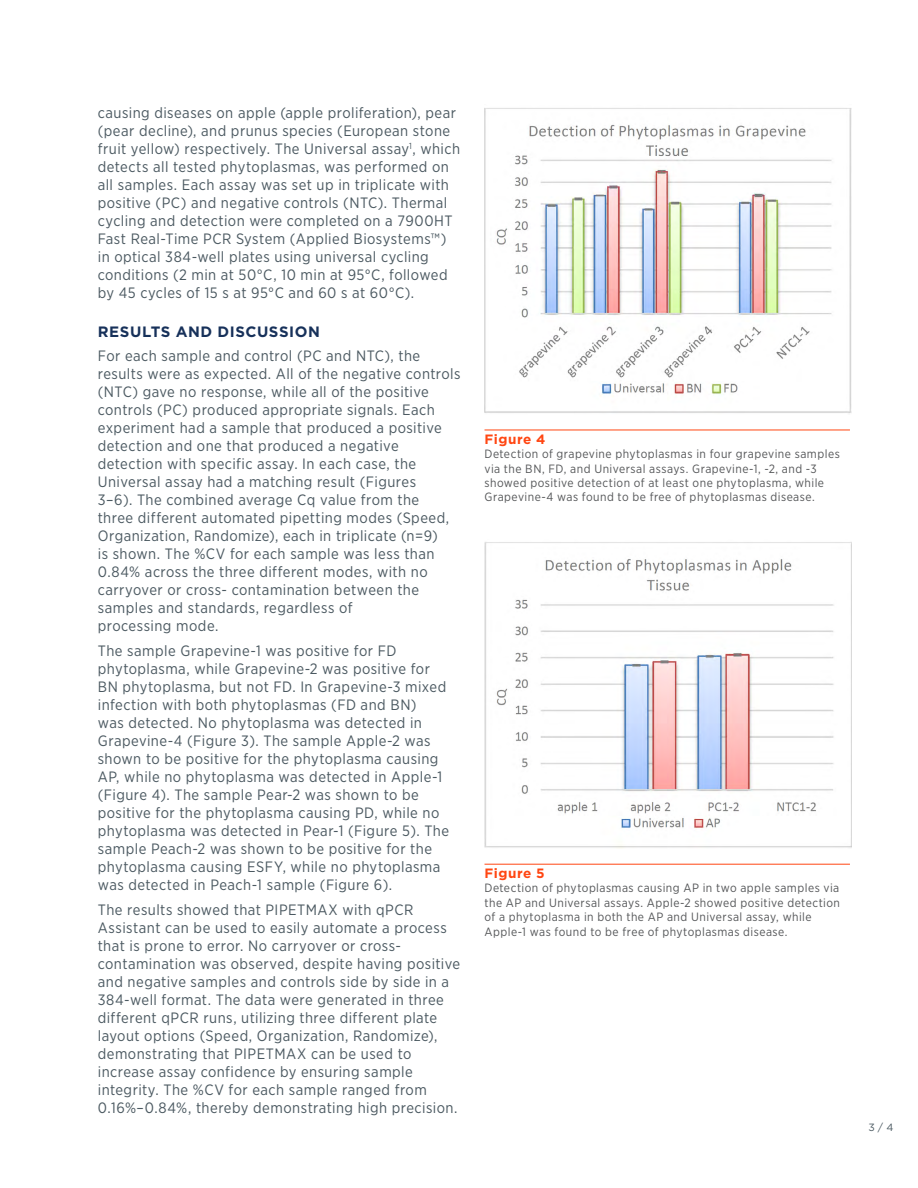
<style>
.page{position:relative;width:918px;height:1188px;background:#fff}
.page>*{position:absolute;margin:0;border:0;box-sizing:border-box;transform-origin:0 0}
.t1{font:15px/18px "Gotham Narrow";letter-spacing:.03em;color:#4b5961}
.t2{font:700 15px "Gotham";letter-spacing:.035em;color:#17315a}
.t3{font:700 13.5px "Gotham";letter-spacing:.035em;color:#ff4612}
.t4{font:12px/14.4px "Gotham Narrow";letter-spacing:.04em;color:#555759}
.t5{font:10.5px "Gotham";color:#4b5961}
</style>
<div class="page">
<hr style="left:485px;top:430px;width:365px;height:1px;background:#ff4612">
<img style="left:485px;top:108px;width:366px;height:305px">
<hr style="left:485px;top:864px;width:365px;height:1px;background:#ff4612">
<img style="left:485px;top:542px;width:366px;height:306px">
<p class="t1" style="left:98px;top:104px;width:364px">causing diseases on apple (apple proliferation), pear (pear decline), and prunus species (European stone fruit yellow) respectively. The Universal assay<sup>1</sup>, which detects all tested phytoplasmas, was performed on all samples. Each assay was set up in triplicate with positive (PC) and negative controls (NTC). Thermal cycling and detection were completed on a 7900HT Fast Real-Time PCR System (Applied Biosystems™) in optical 384-well plates using universal cycling conditions (2 min at 50°C, 10 min at 95°C, followed by 45 cycles of 15 s at 95°C and 60 s at 60°C).</p>
<p class="t2" style="left:98px;top:321px;width:224px">RESULTS AND DISCUSSION</p>
<p class="t1" style="left:98px;top:347px;width:364px">For each sample and control (PC and NTC), the results were as expected. All of the negative controls (NTC) gave no response, while all of the positive controls (PC) produced appropriate signals. Each experiment had a sample that produced a positive detection and one that produced a negative detection with specific assay. In each case, the Universal assay had a matching result (Figures<br>3–6). The combined average Cq value from the<br>three different automated pipetting modes (Speed, Organization, Randomize), each in triplicate (n=9)<br>is shown. The %CV for each sample was less than 0.84% across the three different modes, with no carryover or cross- contamination between the samples and standards, regardless of<br>processing mode.</p>
<p class="t1" style="left:98px;top:641px;width:353px">The sample Grapevine-1 was positive for FD phytoplasma, while Grapevine-2 was positive for BN phytoplasma, but not FD. In Grapevine-3 mixed infection with both phytoplasmas (FD and BN)<br>was detected. No phytoplasma was detected in Grapevine-4 (Figure 3). The sample Apple-2 was shown to be positive for the phytoplasma causing AP, while no phytoplasma was detected in Apple-1 (Figure 4). The sample Pear-2 was shown to be positive for the phytoplasma causing PD, while no phytoplasma was detected in Pear-1 (Figure 5). The sample Peach-2 was shown to be positive for the phytoplasma causing ESFY, while no phytoplasma was detected in Peach-1 sample (Figure 6).</p>
<p class="t1" style="left:98px;top:900px;width:364px">The results showed that PIPETMAX with qPCR Assistant can be used to easily automate a process that is prone to error. No carryover or cross&shy;contamination was observed, despite having positive and negative samples and controls side by side in a 384-well format. The data were generated in three different qPCR runs, utilizing three different plate layout options (Speed, Organization, Randomize), demonstrating that PIPETMAX can be used to increase assay confidence by ensuring sample integrity. The %CV for each sample ranged from 0.16%–0.84%, thereby demonstrating high precision.</p>
<p class="t3" style="left:485px;top:430px;width:63px">Figure 4</p>
<p class="t4" style="left:485px;top:447px;width:357px">Detection of grapevine phytoplasmas in four grapevine samples via the BN, FD, and Universal assays. Grapevine-1, -2, and -3 showed positive detection of at least one phytoplasma, while Grapevine-4 was found to be free of phytoplasmas disease.</p>
<p class="t3" style="left:485px;top:864px;width:62px">Figure 5</p>
<p class="t4" style="left:485px;top:881px;width:357px">Detection of phytoplasmas causing AP in two apple samples via the AP and Universal assays. Apple-2 showed positive detection of a phytoplasma in both the AP and Universal assay, while Apple-1 was found to be free of phytoplasmas disease.</p>
<p class="t5" style="left:868px;top:1120px;width:27px">3 / 4</p>
</div>
